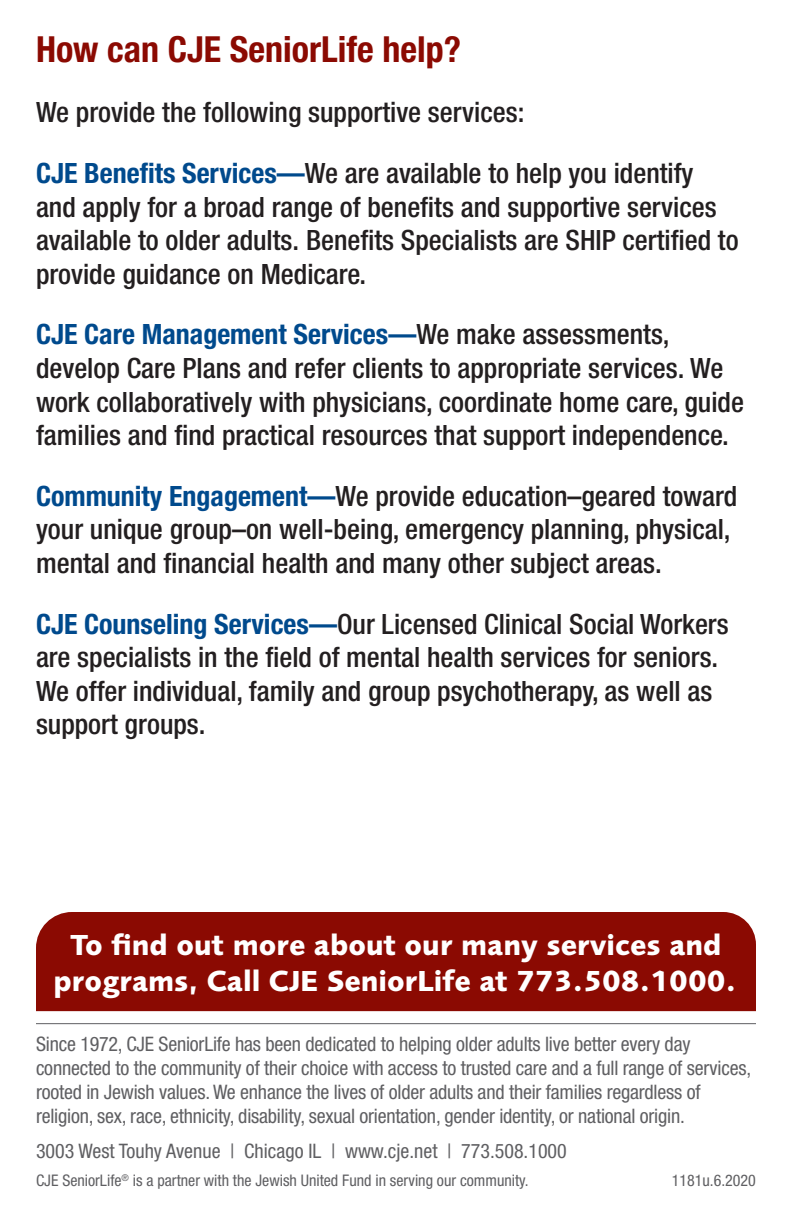
<style>
.page{position:relative;width:792px;height:1224px;background:#fff}
.page>*{position:absolute;margin:0;border:0;box-sizing:border-box;transform-origin:0 0}
.SH1{font:700 condensed 36px "Helvetica Neue LT Std";color:#8b0a02}
.t1{font:700 30px/36px "Foundry Sans";color:#fff;text-align:center}
.Paragraph_Style_1{font:500 condensed 28px/33.6px "Helvetica Neue LT Std";color:#231f20}
.CJE_Advantage{font:condensed 20px/24px "Helvetica Neue LT Std";letter-spacing:-.01em;color:#5f5f62}
.t2{font:condensed 16px "Helvetica Neue LT Std";color:#5f5f62}
.s1{font-weight:700;color:#004a8d}
</style>
<div class="page">
<hr style="left:36px;top:1023px;width:720px;height:1px;background:#5f5f62">
<div style="left:36px;top:912px;width:720px;height:99px;background:#8b0a02"></div>
<p class="SH1" style="left:36px;top:27px;width:427px">How can CJE SeniorLife help?</p>
<p class="Paragraph_Style_1" style="left:36px;top:95px;width:490px">We provide the following supportive services:</p>
<p class="Paragraph_Style_1" style="left:36px;top:156px;width:704px"><span class="s1">CJE Benefits Services—</span>We are available to help you identify and apply for a broad range of benefits and supportive services available to older adults. Benefits Specialists are SHIP certified to provide guidance on Medicare.</p>
<p class="Paragraph_Style_1" style="left:36px;top:317px;width:710px"><span class="s1">CJE Care Management Services—</span>We make assessments, develop Care Plans and refer clients to appropriate services. We work collaboratively with physicians, coordinate home care, guide families and find practical resources that support independence.</p>
<p class="Paragraph_Style_1" style="left:36px;top:479px;width:703px"><span class="s1">Community Engagement—</span>We provide education–geared toward your unique group–on well-being, emergency planning, physical, mental and financial health and many other subject areas.</p>
<p class="Paragraph_Style_1" style="left:36px;top:606px;width:694px"><span class="s1">CJE Counseling Services—</span>Our Licensed Clinical Social Workers are specialists in the field of mental health services for seniors.<br>We offer individual, family and group psychotherapy, as well as support groups.</p>
<p class="t1" style="left:54px;top:927px;width:684px">To find out more about our many services and programs, Call CJE SeniorLife at 773.508.1000.</p>
<p class="CJE_Advantage" style="left:36px;top:1032px;width:717px">Since 1972, CJE SeniorLife has been dedicated to helping older adults live better every day connected to the community of their choice with access to trusted care and a full range of services, rooted in Jewish values. We enhance the lives of older adults and their families regardless of religion, sex, race, ethnicity, disability, sexual orientation, gender identity, or national origin.</p>
<p class="CJE_Advantage" style="left:36px;top:1139px;width:532px">3003 West Touhy Avenue | Chicago IL | www.cje.net | 773.508.1000</p>
<p class="t2" style="left:36px;top:1171px;width:494px">CJE SeniorLife<sup>®</sup> is a partner with the Jewish United Fund in serving our community.</p>
<p class="t2" style="left:672px;top:1171px;width:86px">1181u.6.2020</p>
</div>
